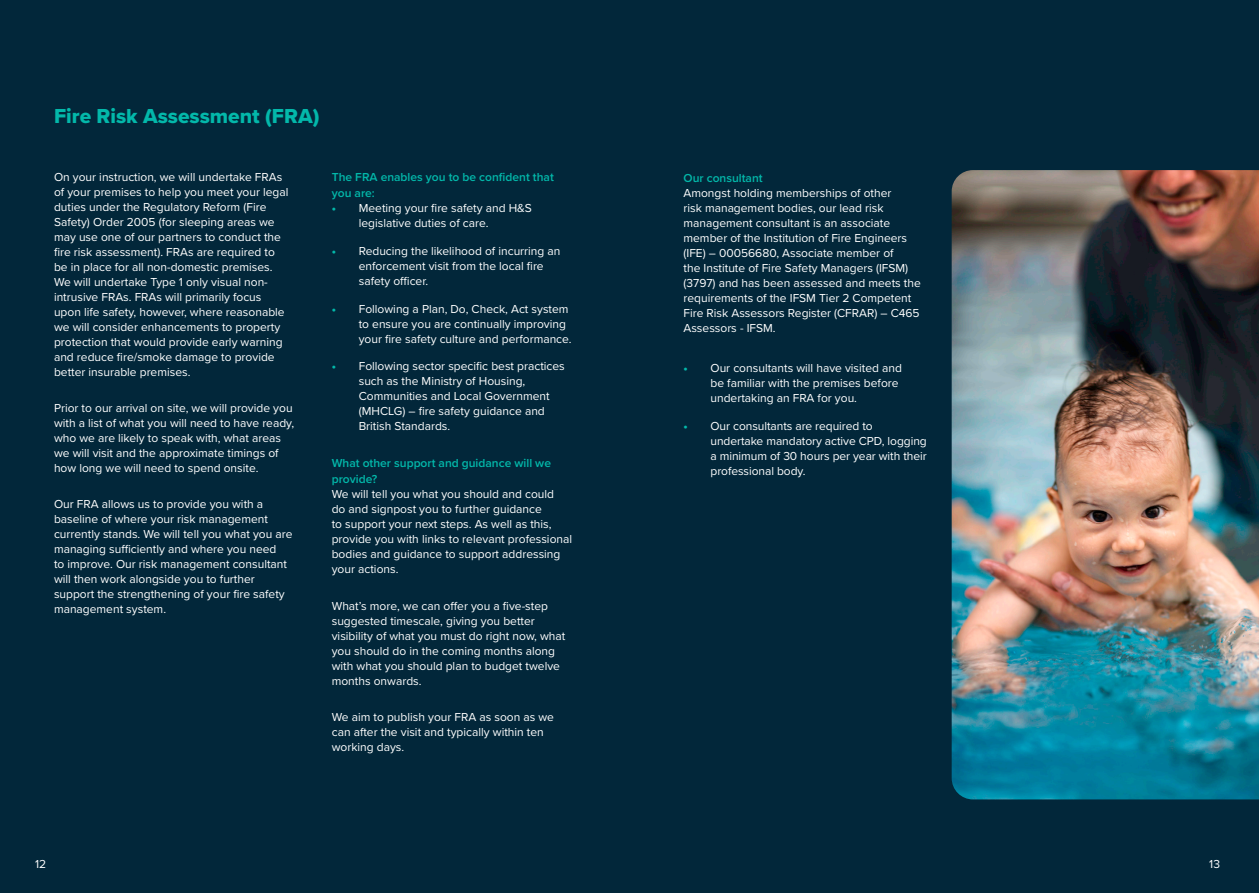
<style>
.page{position:relative;width:1259px;height:893px;background:#02273a}
.page>*{position:absolute;margin:0;border:0;box-sizing:border-box;transform-origin:0 0}
.t1{font:21px "Proxima Nova Extrabld";color:#03b8aa}
.t2{font:12px/15px "Proxima Nova";color:#fff}
.t3{font:600 12px/16.5px "Proxima Nova";color:#03b8aa}
.s1{font-family:"Proxima Nova Extrabld";color:#03b8aa}
</style>
<div class="page">
<img style="left:951px;top:170px;width:308px;height:629px">
<p class="t1" style="left:54px;top:100px;width:267px">Fire Risk Assessment (FRA)</p>
<p class="t2" style="left:54px;top:169px;width:236px">On your instruction, we will undertake FRAs of your premises to help you meet your legal duties under the Regulatory Reform (Fire Safety) Order 2005 (for sleeping areas we may use one of our partners to conduct the fire risk assessment). FRAs are required to be in place for all non-domestic premises.<br>We will undertake Type 1 only visual non&shy;intrusive FRAs. FRAs will primarily focus upon life safety, however, where reasonable we will consider enhancements to property protection that would provide early warning and reduce fire/smoke damage to provide better insurable premises.</p>
<p class="t2" style="left:54px;top:400px;width:242px">Prior to our arrival on site, we will provide you with a list of what you will need to have ready, who we are likely to speak with, what areas we will visit and the approximate timings of how long we will need to spend onsite.</p>
<p class="t2" style="left:54px;top:496px;width:240px">Our FRA allows us to provide you with a baseline of where your risk management currently stands. We will tell you what you are managing sufficiently and where you need<br>to improve. Our risk management consultant will then work alongside you to further support the strengthening of your fire safety management system.</p>
<p class="t3" style="left:332px;top:168px;width:224px">The FRA enables you to be confident that you are:</p>
<p class="t2" style="left:359px;top:200px;width:175px;text-indent:-27px"><span class="s1">•</span> Meeting your fire safety and H&amp;S legislative duties of care.</p>
<p class="t2" style="left:359px;top:243px;width:203px;text-indent:-27px"><span class="s1">•</span> Reducing the likelihood of incurring an enforcement visit from the local fire safety officer.</p>
<p class="t2" style="left:359px;top:301px;width:214px;text-indent:-27px"><span class="s1">•</span> Following a Plan, Do, Check, Act system to ensure you are continually improving your fire safety culture and performance.</p>
<p class="t2" style="left:359px;top:358px;width:208px;text-indent:-27px"><span class="s1">•</span> Following sector specific best practices such as the Ministry of Housing,<br>Communities and Local Government (MHCLG) – fire safety guidance and<br>British Standards.</p>
<p class="t3" style="left:332px;top:454px;width:221px">What other support and guidance will we provide?</p>
<p class="t2" style="left:332px;top:486px;width:242px">We will tell you what you should and could<br>do and signpost you to further guidance<br>to support your next steps. As well as this, provide you with links to relevant professional bodies and guidance to support addressing your actions.</p>
<p class="t2" style="left:332px;top:597px;width:235px">What’s more, we can offer you a five-step suggested timescale, giving you better visibility of what you must do right now, what you should do in the coming months along with what you should plan to budget twelve months onwards.</p>
<p class="t2" style="left:332px;top:709px;width:224px">We aim to publish your FRA as soon as we can after the visit and typically within ten working days.</p>
<p class="t3" style="left:683px;top:169px;width:81px">Our consultant</p>
<p class="t2" style="left:683px;top:185px;width:239px">Amongst holding memberships of other<br>risk management bodies, our lead risk management consultant is an associate member of the Institution of Fire Engineers (IFE) – 00056680, Associate member of<br>the Institute of Fire Safety Managers (IFSM) (3797) and has been assessed and meets the requirements of the IFSM Tier 2 Competent Fire Risk Assessors Register (CFRAR) – C465<br>Assessors - IFSM.</p>
<p class="t2" style="left:710px;top:360px;width:193px;text-indent:-27px"><span class="s1">•</span> Our consultants will have visited and be familiar with the premises before undertaking an FRA for you.</p>
<p class="t2" style="left:710px;top:418px;width:218px;text-indent:-27px"><span class="s1">•</span> Our consultants are required to undertake mandatory active CPD, logging a minimum of 30 hours per year with their professional body.</p>
<p class="t2" style="left:35px;top:856px;width:13px">12</p>
<p class="t2" style="left:1209px;top:856px;width:12px">13</p>
</div>
